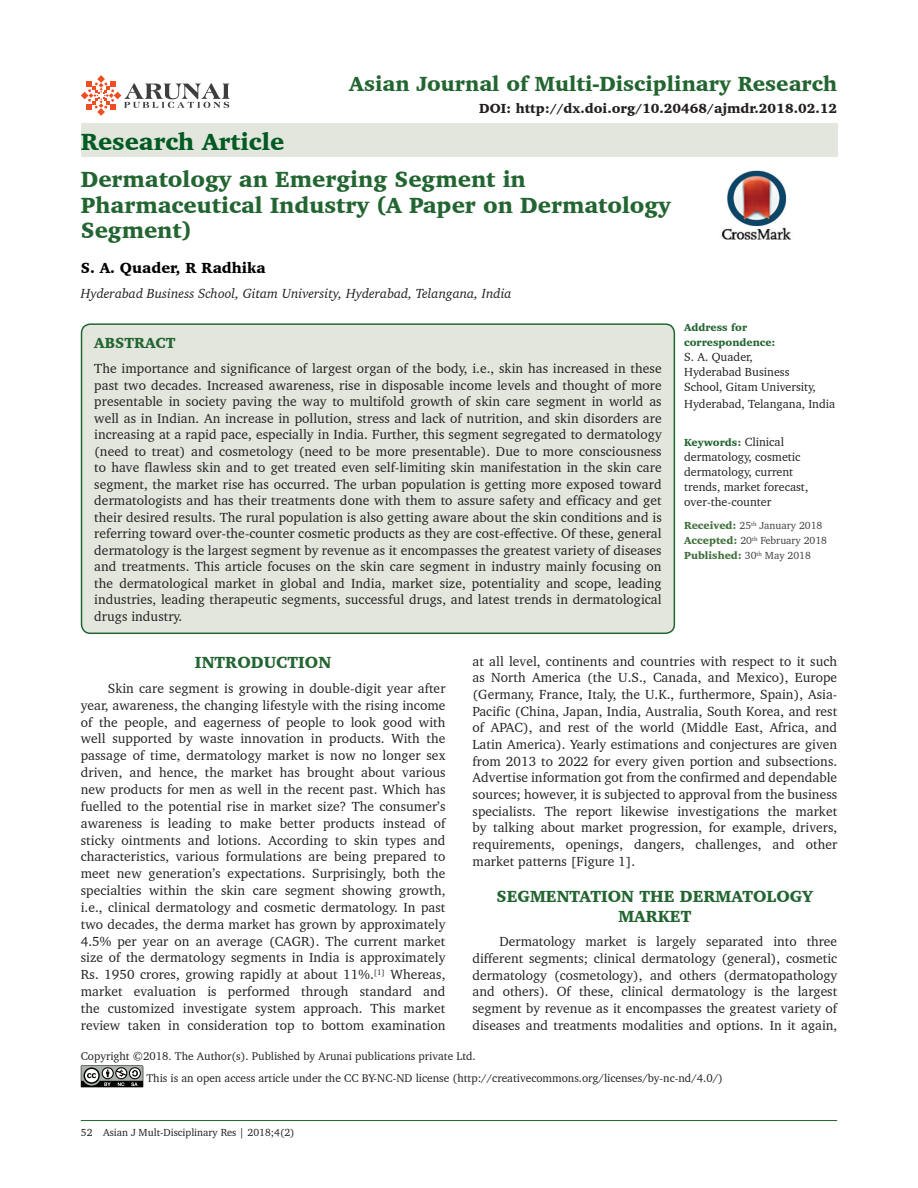
<style>
.page{position:relative;width:918px;height:1188px;background:#fff}
.page>*{position:absolute;margin:0;border:0;box-sizing:border-box;transform-origin:0 0}
.AH{font:900 24px "Charter BT";color:#005a22}
.AT{font:900 22.5px/25.5px "Charter BT";color:#236531}
.Jour_Name{font:900 21px "Charter BT";color:#236531}
.t1{font:900 16.5px/19.6px "Charter BT";color:#236531;text-align:center}
.AU{font:900 15px "Charter BT";color:#000}
.ABSH{font:900 15px "Charter BT";color:#236531}
.TX{font:13.5px/16.8px "Charter BT";letter-spacing:.005em;color:#231f20;text-align:justify}
.ABS{font:13.5px/16.5px "Charter BT";letter-spacing:.005em;color:#231f20;text-align:justify}
.AFF{font:italic 13.5px "Charter BT";color:#231f20}
.DOI{font:900 13.5px "Charter BT";color:#231f20}
.KWD{font:12px/15px "Charter BT";color:#231f20}
.ADD{font:12px/15px "Charter BT";color:#231f20}
.CR{font:11.4px "Charter BT";color:#231f20}
.HIS{font:10.5px "Charter BT";color:#3e3e3f}
.RF{font:10.5px "Charter BT";color:#231f20}
.ADD-2{font:900 10.5px/15px "Charter BT";color:#236531}
.HIS-2{font:900 10.5px "Charter BT";color:#406f3c}
.KWD-2{font:900 10.5px "Charter BT";color:#236531}
.s1{font-weight:400;font-size:12px;color:#231f20}
.s2{font-weight:900;color:#406f3c}
.s3{font-weight:400;color:#3e3e3f}
</style>
<div class="page">
<hr style="left:81px;top:1120px;width:756px;height:1px;background:#236531">
<div style="left:82px;top:324px;width:592px;height:309px;background:#e2e6dd;border-radius:9px"></div>
<div style="left:81px;top:323px;width:594px;height:311px;border:2px solid #236531;border-radius:9px"></div>
<svg style="left:81px;top:75px;width:149px;height:41px"></svg>
<img style="left:721px;top:170px;width:70px;height:70px">
<svg style="left:81px;top:1065px;width:62px;height:22px"></svg>
<div style="left:81px;top:124px;width:757px;height:33px;background:#e2e6dd"></div>
<p class="Jour_Name" style="left:349px;top:71px;width:489px">Asian Journal of Multi-Disciplinary Research</p>
<p class="AH" style="left:81px;top:126px;width:205px">Research Article</p>
<p class="DOI" style="left:479px;top:100px;width:359px">DOI: http://dx.doi.org/10.20468/ajmdr.2018.02.12</p>
<p class="AT" style="left:81px;top:166px;width:592px">Dermatology an Emerging Segment in<br>Pharmaceutical Industry (A Paper on Dermatology<br>Segment)</p>
<p class="AU" style="left:81px;top:259px;width:186px">S. A. Quader, R Radhika</p>
<p class="AFF" style="left:81px;top:285px;width:432px">Hyderabad Business School, Gitam University, Hyderabad, Telangana, India</p>
<p class="ABSH" style="left:94px;top:334px;width:83px">ABSTRACT</p>
<p class="ABS" style="left:94px;top:360px;width:569px">The importance and significance of largest organ of the body, i.e., skin has increased in these past two decades. Increased awareness, rise in disposable income levels and thought of more presentable in society paving the way to multifold growth of skin care segment in world as well as in Indian. An increase in pollution, stress and lack of nutrition, and skin disorders are increasing at a rapid pace, especially in India. Further, this segment segregated to dermatology (need to treat) and cosmetology (need to be more presentable). Due to more consciousness to have flawless skin and to get treated even self-limiting skin manifestation in the skin care segment, the market rise has occurred. The urban population is getting more exposed toward dermatologists and has their treatments done with them to assure safety and efficacy and get their desired results. The rural population is also getting aware about the skin conditions and is referring toward over-the-counter cosmetic products as they are cost-effective. Of these, general dermatology is the largest segment by revenue as it encompasses the greatest variety of diseases and treatments. This article focuses on the skin care segment in industry mainly focusing on the dermatological market in global and India, market size, potentiality and scope, leading industries, leading therapeutic segments, successful drugs, and latest trends in dermatological drugs industry.</p>
<h1 class="t1" style="left:195px;top:652px;width:138px">INTRODUCTION</h1>
<p class="TX" style="left:81px;top:680px;width:366px;text-indent:27px">Skin care segment is growing in double-digit year after year, awareness, the changing lifestyle with the rising income of the people, and eagerness of people to look good with well supported by waste innovation in products. With the passage of time, dermatology market is now no longer sex driven, and hence, the market has brought about various new products for men as well in the recent past. Which has fuelled to the potential rise in market size? The consumer’s awareness is leading to make better products instead of sticky ointments and lotions. According to skin types and characteristics, various formulations are being prepared to meet new generation’s expectations. Surprisingly, both the specialties within the skin care segment showing growth, i.e., clinical dermatology and cosmetic dermatology. In past two decades, the derma market has grown by approximately 4.5% per year on an average (CAGR). The current market size of the dermatology segments in India is approximately Rs. 1950 crores, growing rapidly at about 11%.<sup>[1]</sup> Whereas, market evaluation is performed through standard and the customized investigate system approach. This market review taken in consideration top to bottom examination</p>
<p class="ADD-2" style="left:684px;top:320px;width:93px">Address for correspondence:</p>
<p class="ADD" style="left:684px;top:350px;width:133px">S. A. Quader,<br>Hyderabad Business<br>School, Gitam University,</p>
<p class="ADD" style="left:684px;top:396px;width:153px">Hyderabad, Telangana, India</p>
<p class="KWD-2" style="left:684px;top:436px;width:101px">Keywords: <span class="s1">Clinical</span></p>
<p class="KWD" style="left:684px;top:449px;width:126px">dermatology, cosmetic dermatology, current trends, market forecast, over-the-counter</p>
<p class="HIS" style="left:684px;top:519px;width:140px"><span class="s2">Received:</span> 25<sup>th</sup> January 2018</p>
<p class="HIS" style="left:684px;top:534px;width:144px"><span class="s2">Accepted:</span> 20<sup>th</sup> February 2018</p>
<p class="HIS-2" style="left:684px;top:549px;width:128px">Published: <span class="s3">30</span><sup>th</sup> <span class="s3">May 2018</span></p>
<p class="TX" style="left:473px;top:652px;width:366px">at all level, continents and countries with respect to it such as North America (the U.S., Canada, and Mexico), Europe (Germany, France, Italy, the U.K., furthermore, Spain), Asia-Pacific (China, Japan, India, Australia, South Korea, and rest of APAC), and rest of the world (Middle East, Africa, and Latin America). Yearly estimations and conjectures are given from 2013 to 2022 for every given portion and subsections.<br>Advertise information got from the confirmed and dependable sources; however, it is subjected to approval from the business specialists. The report likewise investigations the market by talking about market progression, for example, drivers, requirements, openings, dangers, challenges, and other market patterns [Figure 1].</p>
<h1 class="t1" style="left:497px;top:886px;width:318px">SEGMENTATION THE DERMATOLOGY<br>MARKET</h1>
<p class="TX" style="left:473px;top:933px;width:366px;text-indent:27px">Dermatology market is largely separated into three different segments; clinical dermatology (general), cosmetic dermatology (cosmetology), and others (dermatopathology and others). Of these, clinical dermatology is the largest segment by revenue as it encompasses the greatest variety of diseases and treatments modalities and options. In it again,</p>
<p class="CR" style="left:81px;top:1049px;width:397px">Copyright ©2018. The Author(s). Published by Arunai publications private Ltd.</p>
<p class="CR" style="left:146px;top:1071px;width:578px">This is an open access article under the CC BY-NC-ND license (http://creativecommons.org/licenses/by-nc-nd/4.0/)</p>
<p class="RF" style="left:81px;top:1126px;width:215px">52 Asian J Mult-Disciplinary Res | 2018;4(2)</p>
</div>
